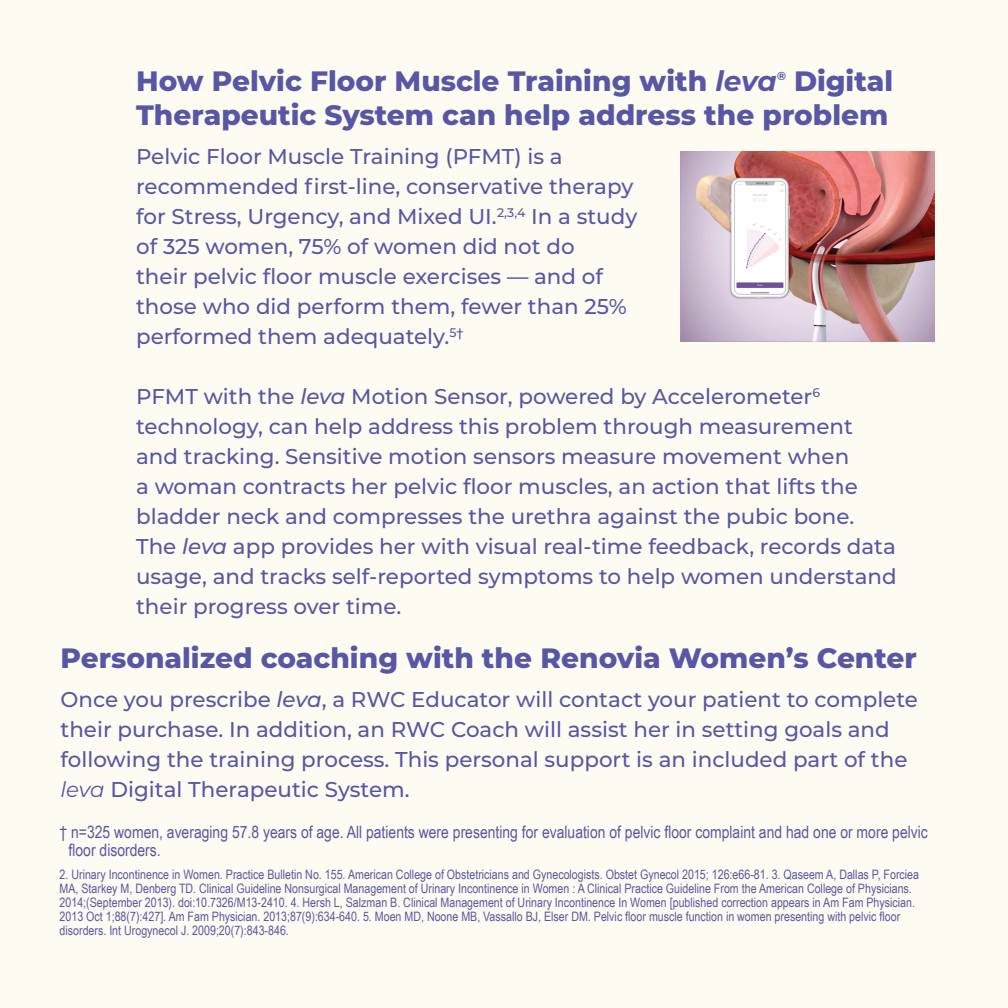
<style>
.page{position:relative;width:1008px;height:1008px;background:#fefbf2}
.page>*{position:absolute;margin:0;border:0;box-sizing:border-box;transform-origin:0 0}
.t1{font:800 28px/33.6px "Montserrat";color:#5757a5;text-align:right}
.t2{font:500 21.4px/30px "Montserrat";color:#5757a5}
.t3{font:17px/18px "Arial Narrow";color:#5956a3}
.t4{font:13px/14px "Arial Narrow";color:#5956a3}
.t5{font:italic 700 11.6px "Montserrat";color:#5757a5}
.s1{font-style:italic}
.s2{font-weight:700;font-style:italic}
.s3{font-weight:400;font-style:italic}
</style>
<div class="page">
<img style="left:680px;top:151px;width:254px;height:191px">
<h1 class="t1" style="left:136px;top:63px;width:759px">Digital<br>Therapeutic System can help address the problem</h1>
<p class="t2" style="left:136px;top:140px;width:503px">Pelvic Floor Muscle Training (PFMT) is a recommended first-line, conservative therapy for Stress, Urgency, and Mixed UI.<sup>2,3,4</sup> In a study of 325 women, 75% of women did not do<br>their pelvic floor muscle exercises — and of those who did perform them, fewer than 25% performed them adequately.<sup>5†</sup></p>
<p class="t2" style="left:136px;top:380px;width:762px">PFMT with the <span class="s1">leva</span> Motion Sensor, powered by Accelerometer<sup>6 </sup>technology, can help address this problem through measurement and tracking. Sensitive motion sensors measure movement when<br>a woman contracts her pelvic floor muscles, an action that lifts the bladder neck and compresses the urethra against the pubic bone.<br>The <span class="s1">leva</span> app provides her with visual real-time feedback, records data usage, and tracks self-reported symptoms to help women understand their progress over time.</p>
<h1 class="t1" style="left:136px;top:63px;width:642px">How Pelvic Floor Muscle Training with <span class="s2">leva</span></h1>
<p class="t5" style="left:777px;top:68px;width:11px">®</p>
<h1 class="t1" style="left:60px;top:640px;width:858px">Personalized coaching with the Renovia Women’s Center</h1>
<p class="t2" style="left:60px;top:684px;width:859px">Once you prescribe <span class="s1">leva</span>, a RWC Educator will contact your patient to complete their purchase. In addition, an RWC Coach will assist her in setting goals and following the training process. This personal support is an included part of the <span class="s3">leva</span> Digital Therapeutic System.</p>
<p class="t3" style="left:69px;top:823px;width:861px;text-indent:-9px">† n=325 women, averaging 57.8 years of age. All patients were presenting for evaluation of pelvic floor complaint and had one or more pelvic floor disorders.</p>
<p class="t4" style="left:60px;top:867px;width:861px">2. Urinary Incontinence in Women. Practice Bulletin No. 155. American College of Obstetricians and Gynecologists. Obstet Gynecol 2015; 126:e66-81. 3. Qaseem A, Dallas P, Forciea MA, Starkey M, Denberg TD. Clinical Guideline Nonsurgical Management of Urinary Incontinence in Women : A Clinical Practice Guideline From the American College of Physicians.<br>2014;(September 2013). doi:10.7326/M13-2410. 4. Hersh L, Salzman B. Clinical Management of Urinary Incontinence In Women [published correction appears in Am Fam Physician.<br>2013 Oct 1;88(7):427]. Am Fam Physician. 2013;87(9):634-640. 5. Moen MD, Noone MB, Vassallo BJ, Elser DM. Pelvic floor muscle function in women presenting with pelvic floor disorders. Int Urogynecol J. 2009;20(7):843-846.</p>
</div>
